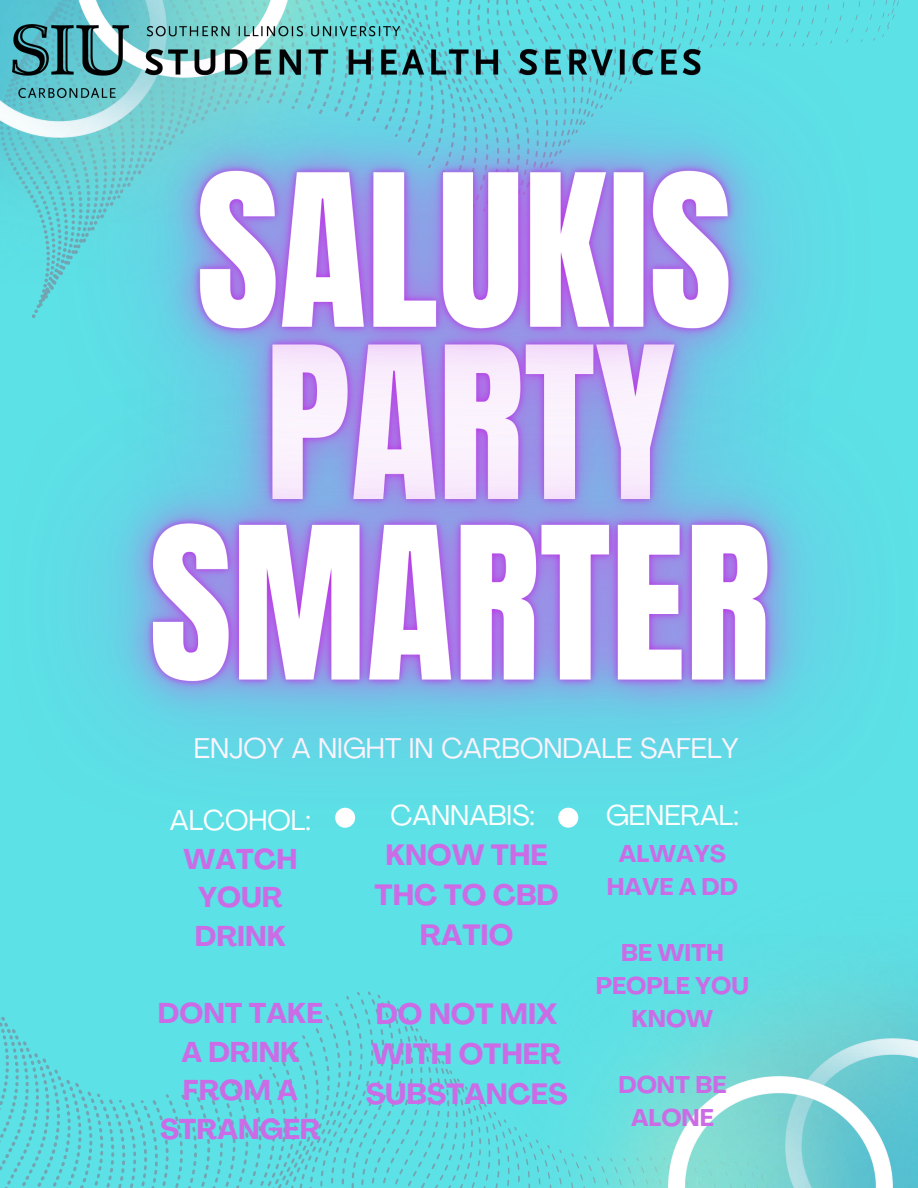
<style>
.page{position:relative;width:918px;height:1188px;background:#fff}
.page>*{position:absolute;margin:0;border:0;box-sizing:border-box;transform-origin:0 0}
.t1{font:700 28.95px/39.8px "Agrandir";color:#cb6ce6;text-align:center}
.t2{font:700 28.2px/38.5px "Agrandir";color:#cb6ce6;text-align:center}
.t3{font:28.2px "Agrandir";color:#fff}
.t4{font:700 23.85px/33px "Agrandir";color:#cb6ce6;text-align:center}
.s1{font-weight:400;color:#fff}
</style>
<div class="page">
<svg style="left:0;top:980px;width:518px;height:208px;background:#5ddce2"></svg>
<img style="left:518px;top:980px;width:400px;height:208px">
<img style="left:0;top:0;width:918px;height:235px">
<img style="left:0;top:235px;width:918px;height:745px">
<h3 class="t3" style="left:194px;top:737px;width:546px">ENJOY A NIGHT IN CARBONDALE SAFELY</h3>
<h3 class="t2" style="left:170px;top:804px;width:142px"><span class="s1">ALCOHOL:<br></span>WATCH<br>YOUR<br>DRINK</h3>
<h3 class="t2" style="left:158px;top:997px;width:167px">DONT TAKE<br>A DRINK<br>FROM A<br>STRANGER</h3>
<p class="t3" style="left:391px;top:804px;width:146px">CANNABIS:</p>
<p class="t3" style="left:606px;top:804px;width:134px">GENERAL:</p>
<h2 class="t1" style="left:375px;top:838px;width:186px">KNOW THE<br>THC TO CBD<br>RATIO</h2>
<p class="t1" style="left:366px;top:997px;width:203px">DO NOT MIX<br>WITH OTHER<br>SUBSTANCES</p>
<p class="t4" style="left:607px;top:839px;width:133px">ALWAYS<br>HAVE A DD</p>
<h2 class="t4" style="left:596px;top:938px;width:155px">BE WITH<br>PEOPLE YOU<br>KNOW</h2>
<h2 class="t4" style="left:619px;top:1071px;width:109px">DONT BE<br>ALONE</h2>
</div>
